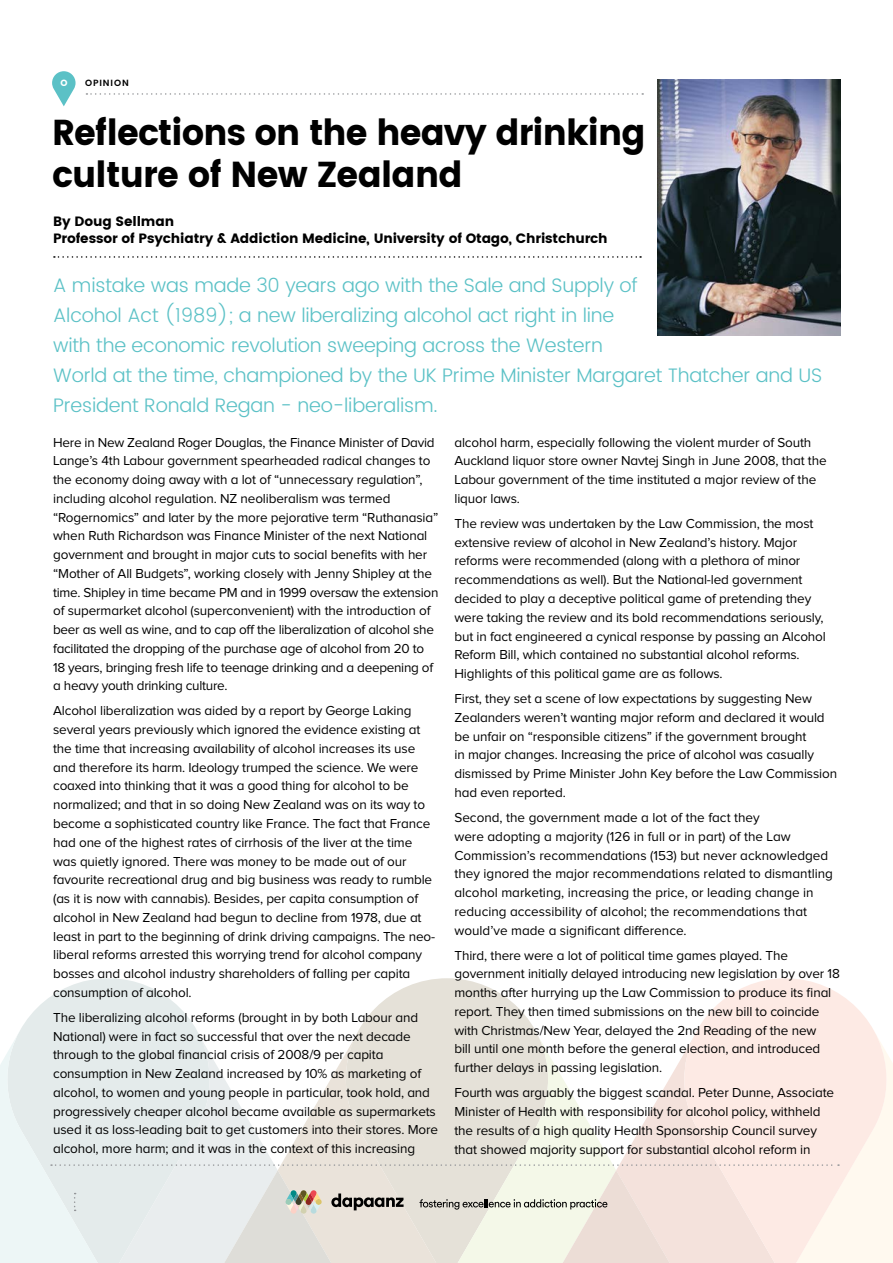
<style>
.page{position:relative;width:893px;height:1263px;background:#fff}
.page>*{position:absolute;margin:0;border:0;box-sizing:border-box;transform-origin:0 0}
.t1{font:36px/42px "Poppins";letter-spacing:-.025em;color:#000;scale:.96 1}
.t2{font:300 19.5px/30px "Poppins";letter-spacing:-.01em;color:#5bc1c6}
.t3{font:13.5px/18.8px "Proxima Nova";letter-spacing:-.01em;color:#000}
.t4{font:13.5px/16.2px "Poppins";letter-spacing:-.01em;color:#000}
.t5{font:600 9px "Poppins";letter-spacing:.1em;color:#000}
.t6{font:9px "Poppins";color:#fff}
</style>
<div class="page">
<svg style="left:21px;top:978px;width:175px;height:51px;fill:#e4ebeb"></svg>
<svg style="left:359px;top:978px;width:176px;height:51px;fill:#e5e1d8"></svg>
<svg style="left:698px;top:978px;width:175px;height:51px;fill:#fdeae4"></svg>
<svg style="left:0;top:1029px;width:893px;height:234px"></svg>
<img style="left:658px;top:80px;width:183px;height:255px">
<svg style="left:52px;top:71px;width:24px;height:35px"></svg>
<svg style="left:54px;top:256px;width:587px;height:2px"></svg>
<svg style="left:86px;top:93px;width:557px;height:2px"></svg>
<p class="t6" style="left:60px;top:78px;width:9px">O</p>
<p class="t5" style="left:85px;top:77px;width:45px">OPINION</p>
<h1 class="t1" style="left:52px;top:112px;width:620px">Reflections on the heavy drinking culture of New Zealand</h1>
<p class="t4" style="left:53px;top:214px;width:556px">By Doug Sellman<br>Professor of Psychiatry &amp; Addiction Medicine, University of Otago, Christchurch</p>
<p class="t2" style="left:53px;top:271px;width:771px">A mistake was made 30 years ago with the Sale and Supply of<br>Alcohol Act (1989); a new liberalizing alcohol act right in line<br>with the economic revolution sweeping across the Western<br>World at the time, championed by the UK Prime Minister Margaret Thatcher and US President Ronald Regan - neo-liberalism.</p>
<p class="t3" style="left:53px;top:433px;width:387px">Here in New Zealand Roger Douglas, the Finance Minister of David Lange’s 4th Labour government spearheaded radical changes to the economy doing away with a lot of “unnecessary regulation”, including alcohol regulation. NZ neoliberalism was termed “Rogernomics” and later by the more pejorative term “Ruthanasia” when Ruth Richardson was Finance Minister of the next National government and brought in major cuts to social benefits with her “Mother of All Budgets”, working closely with Jenny Shipley at the time. Shipley in time became PM and in 1999 oversaw the extension of supermarket alcohol (superconvenient) with the introduction of beer as well as wine, and to cap off the liberalization of alcohol she facilitated the dropping of the purchase age of alcohol from 20 to 18 years, bringing fresh life to teenage drinking and a deepening of a heavy youth drinking culture.</p>
<p class="t3" style="left:53px;top:702px;width:384px">Alcohol liberalization was aided by a report by George Laking several years previously which ignored the evidence existing at the time that increasing availability of alcohol increases its use and therefore its harm. Ideology trumped the science. We were coaxed into thinking that it was a good thing for alcohol to be normalized; and that in so doing New Zealand was on its way to become a sophisticated country like France. The fact that France had one of the highest rates of cirrhosis of the liver at the time was quietly ignored. There was money to be made out of our favourite recreational drug and big business was ready to rumble (as it is now with cannabis). Besides, per capita consumption of alcohol in New Zealand had begun to decline from 1978, due at least in part to the beginning of drink driving campaigns. The neo&shy;liberal reforms arrested this worrying trend for alcohol company bosses and alcohol industry shareholders of falling per capita consumption of alcohol.</p>
<p class="t3" style="left:53px;top:1008px;width:386px">The liberalizing alcohol reforms (brought in by both Labour and National) were in fact so successful that over the next decade through to the global financial crisis of 2008/9 per capita consumption in New Zealand increased by 10% as marketing of alcohol, to women and young people in particular, took hold, and progressively cheaper alcohol became available as supermarkets used it as loss-leading bait to get customers into their stores. More alcohol, more harm; and it was in the context of this increasing</p>
<p class="t3" style="left:454px;top:433px;width:374px">alcohol harm, especially following the violent murder of South Auckland liquor store owner Navtej Singh in June 2008, that the Labour government of the time instituted a major review of the liquor laws.</p>
<p class="t3" style="left:454px;top:515px;width:373px">The review was undertaken by the Law Commission, the most extensive review of alcohol in New Zealand’s history. Major reforms were recommended (along with a plethora of minor recommendations as well). But the National-led government decided to play a deceptive political game of pretending they were taking the review and its bold recommendations seriously, but in fact engineered a cynical response by passing an Alcohol Reform Bill, which contained no substantial alcohol reforms.<br>Highlights of this political game are as follows.</p>
<p class="t3" style="left:454px;top:690px;width:384px">First, they set a scene of low expectations by suggesting New Zealanders weren’t wanting major reform and declared it would be unfair on “responsible citizens” if the government brought<br>in major changes. Increasing the price of alcohol was casually dismissed by Prime Minister John Key before the Law Commission had even reported.</p>
<p class="t3" style="left:454px;top:809px;width:380px">Second, the government made a lot of the fact they<br>were adopting a majority (126 in full or in part) of the Law Commission’s recommendations (153) but never acknowledged they ignored the major recommendations related to dismantling alcohol marketing, increasing the price, or leading change in reducing accessibility of alcohol; the recommendations that would’ve made a significant difference.</p>
<p class="t3" style="left:454px;top:946px;width:387px">Third, there were a lot of political time games played. The government initially delayed introducing new legislation by over 18 months after hurrying up the Law Commission to produce its final report. They then timed submissions on the new bill to coincide with Christmas/New Year, delayed the 2nd Reading of the new<br>bill until one month before the general election, and introduced further delays in passing legislation.</p>
<p class="t3" style="left:454px;top:1084px;width:381px">Fourth was arguably the biggest scandal. Peter Dunne, Associate Minister of Health with responsibility for alcohol policy, withheld the results of a high quality Health Sponsorship Council survey that showed majority support for substantial alcohol reform in</p>
</div>
